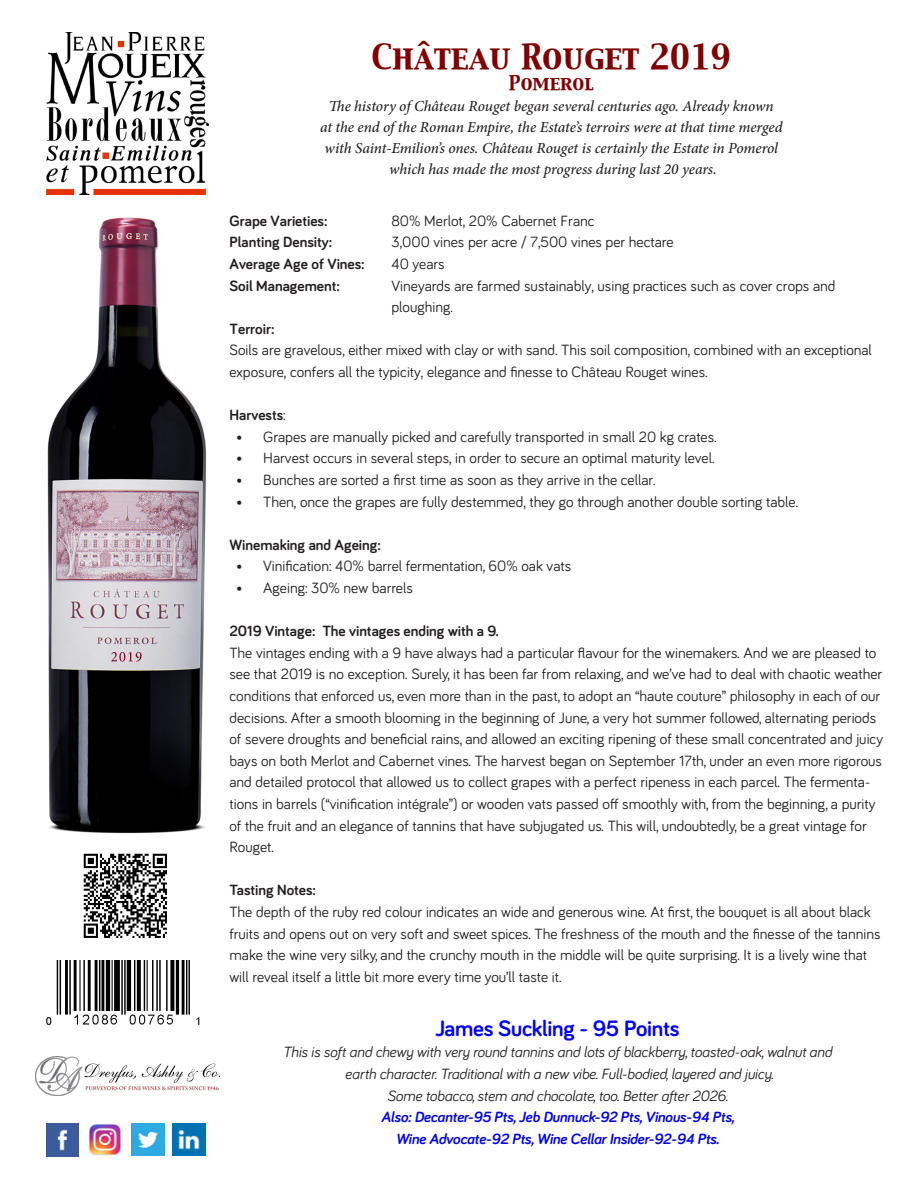
<style>
.page{position:relative;width:918px;height:1188px;background:#fff}
.page>*{position:absolute;margin:0;border:0;box-sizing:border-box;transform-origin:0 0}
.t1{font:30.6px "Capitals";color:#800000}
.t2{font:700 22.95px "Bariol";letter-spacing:-.01em;color:#00f}
.t3{font:17.85px "Capitals";color:#800000}
.t4{font:15.3px/21.6px "Bariol";color:#231f20}
.t5{font:italic 500 15.3px "Minion Pro";letter-spacing:-.01em;color:#231f20}
.t6{font:italic 15.3px "Bariol";letter-spacing:-.01em;color:#231f20}
.t7{font:700 15.3px "Bariol";color:#231f20}
.t8{font:italic 700 15.3px "Bariol";letter-spacing:-.01em;color:#00f}
.s1{font-weight:400}
</style>
<div class="page">
<img style="left:83px;top:853px;width:84px;height:85px">
<img style="left:46px;top:961px;width:154px;height:64px">
<img style="left:46px;top:1124px;width:33px;height:32px">
<img style="left:89px;top:1123px;width:32px;height:33px">
<img style="left:173px;top:1123px;width:32px;height:32px">
<img style="left:132px;top:1123px;width:32px;height:32px">
<img style="left:47px;top:218px;width:160px;height:615px">
<img style="left:47px;top:33px;width:162px;height:162px">
<img style="left:35px;top:1056px;width:184px;height:40px">
<p class="t1" style="left:372px;top:35px;width:361px">Château Rouget 2019</p>
<p class="t3" style="left:509px;top:70px;width:86px">Pomerol</p>
<p class="t5" style="left:329px;top:95px;width:446px">The history of Château Rouget began several centuries ago. Already known</p>
<p class="t5" style="left:320px;top:116px;width:464px">at the end of the Roman Empire, the Estate’s terroirs were at that time merged</p>
<p class="t5" style="left:325px;top:137px;width:455px">with Saint-Emilion’s ones. Château Rouget is certainly the Estate in Pomerol</p>
<p class="t5" style="left:389px;top:158px;width:329px">which has made the most progress during last 20 years.</p>
<p class="t7" style="left:230px;top:210px;width:100px">Grape Varieties:</p>
<p class="t4" style="left:391px;top:209px;width:205px">80% Merlot, 20% Cabernet Franc</p>
<p class="t7" style="left:230px;top:232px;width:104px">Planting Density:</p>
<p class="t4" style="left:391px;top:231px;width:284px">3,000 vines per acre / 7,500 vines per hectare</p>
<p class="t7" style="left:230px;top:253px;width:137px">Average Age of Vines:</p>
<p class="t4" style="left:391px;top:252px;width:55px">40 years</p>
<p class="t7" style="left:230px;top:275px;width:112px">Soil Management:</p>
<p class="t4" style="left:391px;top:274px;width:446px">Vineyards are farmed sustainably, using practices such as cover crops and ploughing.</p>
<p class="t7" style="left:230px;top:318px;width:47px">Terroir:</p>
<p class="t4" style="left:230px;top:339px;width:644px">Soils are gravelous, either mixed with clay or with sand. This soil composition, combined with an exceptional exposure, confers all the typicity, elegance and finesse to Château Rouget wines.</p>
<p class="t7" style="left:230px;top:405px;width:58px">Harvests<span class="s1">:</span></p>
<p class="t4" style="left:236px;top:425px;width:482px">• Grapes are manually picked and carefully transported in small 20 kg crates.</p>
<p class="t4" style="left:236px;top:447px;width:480px">• Harvest occurs in several steps, in order to secure an optimal maturity level.</p>
<p class="t4" style="left:236px;top:468px;width:421px">• Bunches are sorted a first time as soon as they arrive in the cellar.</p>
<p class="t4" style="left:236px;top:490px;width:563px">• Then, once the grapes are fully destemmed, they go through another double sorting table.</p>
<p class="t7" style="left:230px;top:534px;width:153px">Winemaking and Ageing:</p>
<p class="t4" style="left:236px;top:555px;width:336px">• Vinification: 40% barrel fermentation, 60% oak vats</p>
<p class="t4" style="left:236px;top:576px;width:178px">• Ageing: 30% new barrels</p>
<p class="t7" style="left:230px;top:621px;width:271px">2019 Vintage: The vintages ending with a 9.</p>
<p class="t4" style="left:230px;top:641px;width:655px">The vintages ending with a 9 have always had a particular flavour for the winemakers. And we are pleased to see that 2019 is no exception. Surely, it has been far from relaxing, and we’ve had to deal with chaotic weather conditions that enforced us, even more than in the past, to adopt an “haute couture” philosophy in each of our decisions. After a smooth blooming in the beginning of June, a very hot summer followed, alternating periods of severe droughts and beneficial rains, and allowed an exciting ripening of these small concentrated and juicy bays on both Merlot and Cabernet vines. The harvest began on September 17th, under an even more rigorous and detailed protocol that allowed us to collect grapes with a perfect ripeness in each parcel. The fermenta&shy;tions in barrels (“vinification intégrale”) or wooden vats passed off smoothly with, from the beginning, a purity of the fruit and an elegance of tannins that have subjugated us. This will, undoubtedly, be a great vintage for</p>
<p class="t4" style="left:230px;top:836px;width:46px">Rouget.</p>
<p class="t7" style="left:230px;top:880px;width:88px">Tasting Notes:</p>
<p class="t4" style="left:230px;top:900px;width:653px">The depth of the ruby red colour indicates an wide and generous wine. At first, the bouquet is all about black fruits and opens out on very soft and sweet spices. The freshness of the mouth and the finesse of the tannins make the wine very silky, and the crunchy mouth in the middle will be quite surprising. It is a lively wine that will reveal itself a little bit more every time you’ll taste it.</p>
<p class="t2" style="left:435px;top:1012px;width:246px">James Suckling - 95 Points</p>
<p class="t6" style="left:283px;top:1042px;width:551px">This is soft and chewy with very round tannins and lots of blackberry, toasted-oak, walnut and</p>
<p class="t6" style="left:345px;top:1064px;width:430px">earth character. Traditional with a new vibe. Full-bodied, layered and juicy.</p>
<p class="t6" style="left:387px;top:1085px;width:342px">Some tobacco, stem and chocolate, too. Better after 2026.</p>
<p class="t8" style="left:381px;top:1107px;width:355px">Also: Decanter-95 Pts, Jeb Dunnuck-92 Pts, Vinous-94 Pts,</p>
<p class="t8" style="left:396px;top:1128px;width:325px">Wine Advocate-92 Pts, Wine Cellar Insider-92-94 Pts.</p>
</div>
